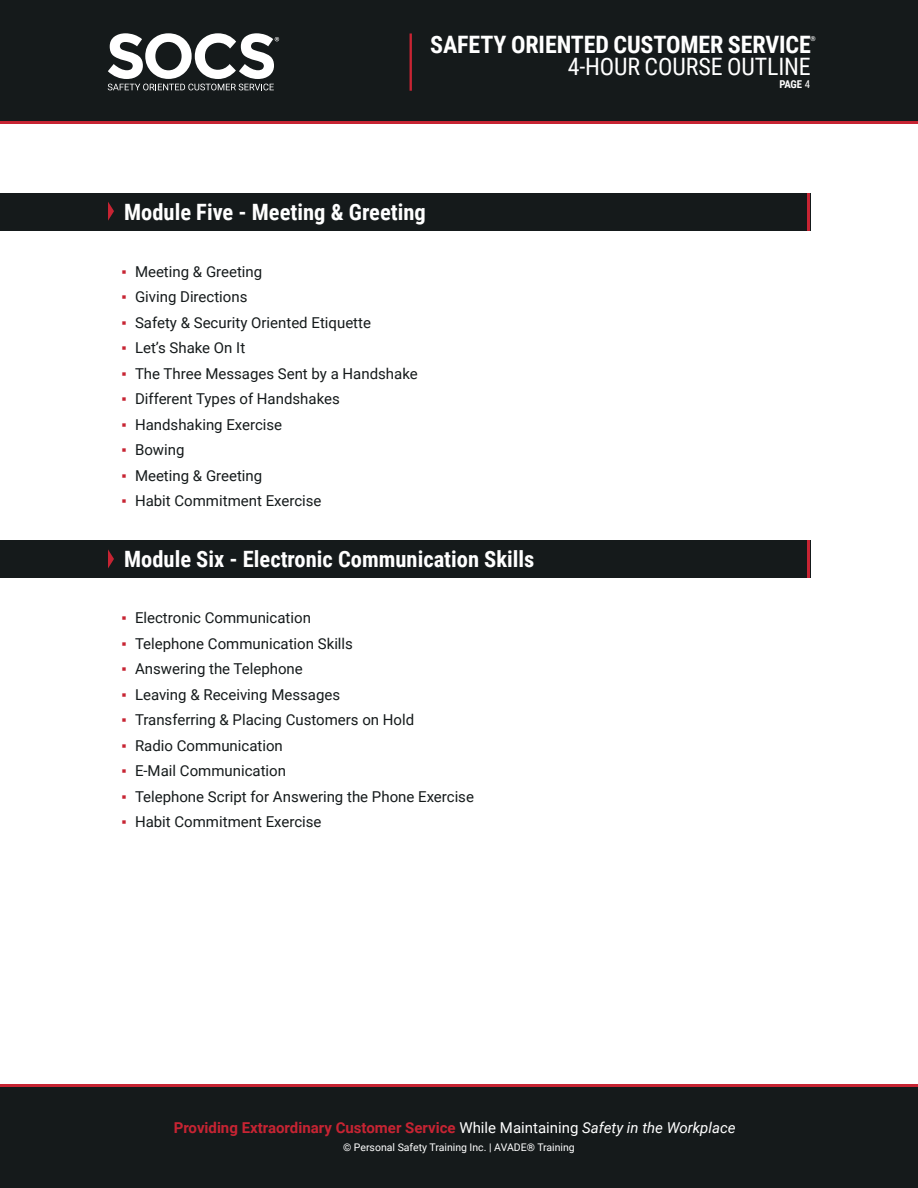
<style>
.page{position:relative;width:918px;height:1188px;background:#fff}
.page>*{position:absolute;margin:0;border:0;box-sizing:border-box;transform-origin:0 0}
.t1{font:700 24px "Roboto Condensed";letter-spacing:-.005em;color:#fff}
.t2{font:24px "Roboto Condensed";letter-spacing:-.005em;color:#fff}
.t3{font:700 22.5px "Roboto Condensed";color:#fff}
.t4{font:15px "Roboto";color:#151a1b}
.t5{font:700 15px "Roboto";color:#c72433}
.t6{font:700 10.8px "Roboto Condensed";color:#fff}
.t7{font:10.5px "Roboto";color:#fff}
.t8{font:700 6.75px "Roboto Condensed";color:#fff}
.s1{font-family:"Arial";color:#c72433}
.s2{font-weight:400}
.s3{font-weight:400;color:#fff}
.s4{font-weight:400;font-style:italic;color:#fff}
</style>
<div class="page">
<div style="left:0;top:10px;width:918px;height:114px;background:#c72433"></div>
<div style="left:0;top:0;width:918px;height:121px;background:#151a1b"></div>
<hr style="left:410px;top:33px;width:2px;height:58px;background:#c72433">
<svg style="left:108px;top:33px;width:171px;height:57px"></svg>
<div style="left:0;top:1084px;width:918px;height:62px;background:#c72433"></div>
<div style="left:0;top:1087px;width:918px;height:101px;background:#151a1b"></div>
<div style="left:0;top:193px;width:810px;height:37px;background:#151a1b"></div>
<svg style="left:108px;top:202px;width:6px;height:19px"></svg>
<hr style="left:808px;top:193px;width:2px;height:37px;background:#c72433">
<div style="left:0;top:540px;width:810px;height:38px;background:#151a1b"></div>
<svg style="left:108px;top:549px;width:6px;height:19px"></svg>
<hr style="left:808px;top:540px;width:2px;height:38px;background:#c72433">
<h1 class="t1" style="left:430px;top:27px;width:382px">SAFETY ORIENTED CUSTOMER SERVICE</h1>
<h1 class="t2" style="left:568px;top:50px;width:245px">4-HOUR COURSE OUTLINE</h1>
<p class="t8" style="left:811px;top:34px;width:7px">®</p>
<p class="t3" style="left:124px;top:196px;width:303px">Module Five - Meeting &amp; Greeting</p>
<p class="t4" style="left:122px;top:261px;width:142px"><span class="s1">▪</span> Meeting &amp; Greeting</p>
<p class="t4" style="left:122px;top:286px;width:127px"><span class="s1">▪</span> Giving Directions</p>
<p class="t4" style="left:122px;top:312px;width:251px"><span class="s1">▪</span> Safety &amp; Security Oriented Etiquette</p>
<p class="t4" style="left:122px;top:337px;width:125px"><span class="s1">▪</span> Let’s Shake On It</p>
<p class="t4" style="left:122px;top:363px;width:298px"><span class="s1">▪</span> The Three Messages Sent by a Handshake</p>
<p class="t4" style="left:122px;top:388px;width:220px"><span class="s1">▪</span> Different Types of Handshakes</p>
<p class="t4" style="left:122px;top:414px;width:162px"><span class="s1">▪</span> Handshaking Exercise</p>
<p class="t4" style="left:122px;top:439px;width:64px"><span class="s1">▪</span> Bowing</p>
<p class="t4" style="left:122px;top:465px;width:142px"><span class="s1">▪</span> Meeting &amp; Greeting</p>
<p class="t4" style="left:122px;top:490px;width:202px"><span class="s1">▪</span> Habit Commitment Exercise</p>
<p class="t3" style="left:124px;top:543px;width:412px">Module Six - Electronic Communication Skills</p>
<p class="t4" style="left:122px;top:607px;width:191px"><span class="s1">▪</span> Electronic Communication</p>
<p class="t4" style="left:122px;top:633px;width:233px"><span class="s1">▪</span> Telephone Communication Skills</p>
<p class="t4" style="left:122px;top:658px;width:183px"><span class="s1">▪</span> Answering the Telephone</p>
<p class="t4" style="left:122px;top:684px;width:220px"><span class="s1">▪</span> Leaving &amp; Receiving Messages</p>
<p class="t4" style="left:122px;top:709px;width:294px"><span class="s1">▪</span> Transferring &amp; Placing Customers on Hold</p>
<p class="t4" style="left:122px;top:735px;width:163px"><span class="s1">▪</span> Radio Communication</p>
<p class="t4" style="left:122px;top:760px;width:166px"><span class="s1">▪</span> E-Mail Communication</p>
<p class="t4" style="left:122px;top:786px;width:354px"><span class="s1">▪</span> Telephone Script for Answering the Phone Exercise</p>
<p class="t4" style="left:122px;top:811px;width:202px"><span class="s1">▪</span> Habit Commitment Exercise</p>
<p class="t6" style="left:779px;top:77px;width:32px">PAGE <span class="s2">4</span></p>
<p class="t5" style="left:174px;top:1117px;width:563px">Providing Extraordinary Customer Service <span class="s3">While Maintaining</span> <span class="s4">Safety in the Workplace</span></p>
<p class="t7" style="left:343px;top:1139px;width:233px">© Personal Safety Training Inc. | AVADE® Training</p>
</div>
